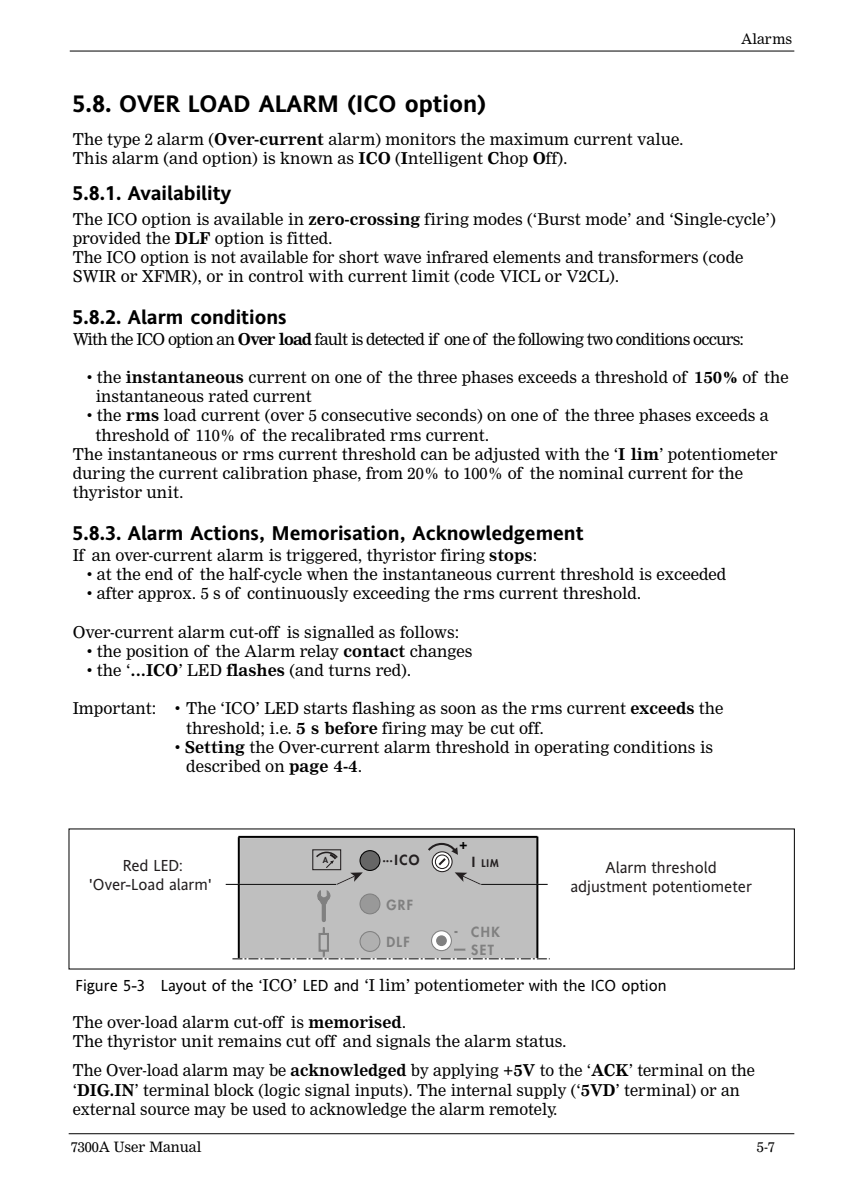
<style>
.page{position:relative;width:842px;height:1191px;background:#fff}
.page>*{position:absolute;margin:0;border:0;box-sizing:border-box;transform-origin:0 0}
.t1{font:700 24px "Invensys Andale";color:#000}
.t2{font:700 20px "Invensys Andale";color:#000}
.t3{font:16px/19.2px "Invensys Nimrod";color:#000}
.t4{font:16px "Invensys Nimrod";letter-spacing:-.05em;color:#000}
.t5{font:16px "Invensys Andale";color:#000}
.t6{font:16px/19px "Invensys Andale";color:#231f20;text-align:center}
.t7{font:14px "Invensys Nimrod";color:#000}
.t8{font:800 13.6px/17.2px "Futura";letter-spacing:.1em;color:#808080}
.t9{font:800 13.6px "Futura";color:#000}
.t10{font:800 12px "Futura";color:#231f20}
.t11{font:800 10.2px "Futura";color:#231f20}
.s1{font-weight:700}
.s2{font-size:13.6px}
.s3{font-family:"Invensys Nimrod"}
</style>
<div class="page">
<hr style="left:70px;top:51px;width:724px;height:1px;background:#000">
<hr style="left:69px;top:1133px;width:725px;height:1px;background:#000">
<hr style="left:226px;top:884px;width:110px;height:1px;background:#000">
<svg style="left:232px;top:836px;width:317px;height:123px;background:#b8b8b8"></svg>
<hr style="left:481px;top:884px;width:66px;height:1px;background:#000">
<p class="t7" style="left:741px;top:33px;width:53px">Alarms</p>
<h1 class="t1" style="left:73px;top:89px;width:415px">5.8. OVER LOAD ALARM (ICO option)</h1>
<p class="t3" style="left:73px;top:131px;width:612px">The type 2 alarm (<span class="s1">Over-current</span> alarm) monitors the maximum current value.<br>This alarm (and option) is known as <span class="s1">ICO</span> (<span class="s1">I</span>ntelligent <span class="s1">C</span>hop <span class="s1">O</span>ff).</p>
<p class="t2" style="left:73px;top:181px;width:160px">5.8.1. Availability</p>
<p class="t3" style="left:73px;top:210px;width:704px">The ICO option is available in <span class="s1">zero-crossing</span> firing modes (‘Burst mode’ and ‘Single-cycle’) provided the <span class="s1">DLF</span> option is fitted.<br>The ICO option is not available for short wave infrared elements and transformers (code SWIR or XFMR), or in control with current limit (code VICL or V2CL).</p>
<p class="t2" style="left:73px;top:305px;width:215px">5.8.2. Alarm conditions</p>
<p class="t4" style="left:73px;top:332px;width:672px">With the ICO option an <span class="s1">Over load</span> fault is detected if one of the following two conditions occurs:</p>
<p class="t3" style="left:95px;top:369px;width:694px;text-indent:-9px">• the <span class="s1">instantaneous</span> current on one of the three phases exceeds a threshold of <span class="s1">150%</span> of the instantaneous rated current</p>
<p class="t3" style="left:87px;top:407px;width:683px">• the <span class="s1">rms</span> load current (over 5 consecutive seconds) on one of the three phases exceeds a</p>
<p class="t3" style="left:95px;top:426px;width:395px">threshold of 110% of the recalibrated rms current.</p>
<p class="t3" style="left:73px;top:445px;width:706px">The instantaneous or rms current threshold can be adjusted with the ‘<span class="s1">I lim</span>’ potentiometer</p>
<p class="t3" style="left:73px;top:465px;width:671px">during the current calibration phase, from 20% to 100% of the nominal current for the</p>
<p class="t3" style="left:73px;top:484px;width:112px">thyristor unit.</p>
<p class="t2" style="left:73px;top:521px;width:512px">5.8.3. Alarm Actions, Memorisation, Acknowledgement</p>
<p class="t3" style="left:73px;top:546px;width:466px">If an over-current alarm is triggered, thyristor firing <span class="s1">stops</span>:</p>
<p class="t3" style="left:87px;top:565px;width:641px">• at the end of the half-cycle when the instantaneous current threshold is exceeded</p>
<p class="t3" style="left:87px;top:585px;width:556px">• after approx. 5 s of continuously exceeding the rms current threshold.</p>
<p class="t3" style="left:73px;top:623px;width:388px">Over-current alarm cut-off is signalled as follows:</p>
<p class="t3" style="left:87px;top:642px;width:387px">• the position of the Alarm relay <span class="s1">contact</span> changes</p>
<p class="t3" style="left:87px;top:661px;width:326px">• the ‘<span class="s1">...ICO</span>’ LED <span class="s1">flashes</span> (and turns red).</p>
<p class="t3" style="left:186px;top:700px;width:539px;text-indent:-113px">Important: • The ‘ICO’ LED starts flashing as soon as the rms current <span class="s1">exceeds</span> the threshold; i.e. <span class="s1">5 s before</span> firing may be cut off.</p>
<p class="t3" style="left:186px;top:738px;width:528px;text-indent:-11px">• <span class="s1">Setting</span> the Over-current alarm threshold in operating conditions is described on <span class="s1">page 4-4</span>.</p>
<p class="t9" style="left:459px;top:838px;width:9px">+</p>
<p class="t10" style="left:382px;top:852px;width:39px">...<span class="s2">ICO</span></p>
<p class="t11" style="left:481px;top:858px;width:19px">LIM</p>
<p class="t6" style="left:89px;top:856px;width:125px">Red LED: 'Over-Load alarm'</p>
<p class="t6" style="left:570px;top:857px;width:183px">Alarm threshold adjustment potentiometer</p>
<p class="t8" style="left:386px;top:897px;width:28px">GRF</p>
<p class="t8" style="left:386px;top:934px;width:25px">DLF</p>
<p class="t8" style="left:471px;top:924px;width:30px">CHK<br>SET</p>
<p class="t5" style="left:75px;top:975px;width:592px">Figure 5-3 Layout of the ‘<span class="s3">ICO’</span> LED and <span class="s3">‘I lim’ potentiometer</span> with the ICO option</p>
<p class="t3" style="left:73px;top:1013px;width:495px">The over-load alarm cut-off is <span class="s1">memorised</span>.<br>The thyristor unit remains cut off and signals the alarm status.</p>
<p class="t3" style="left:73px;top:1062px;width:683px">The Over-load alarm may be <span class="s1">acknowledged</span> by applying <span class="s1">+5V</span> to the ‘<span class="s1">ACK</span>’ terminal on the ‘<span class="s1">DIG.IN</span>’ terminal block (logic signal inputs). The internal supply (‘<span class="s1">5VD</span>’ terminal) or an external source may be used to acknowledge the alarm remotely.</p>
<p class="t7" style="left:71px;top:1141px;width:132px">7300A User Manual</p>
<p class="t7" style="left:756px;top:1141px;width:19px">5-7</p>
</div>
